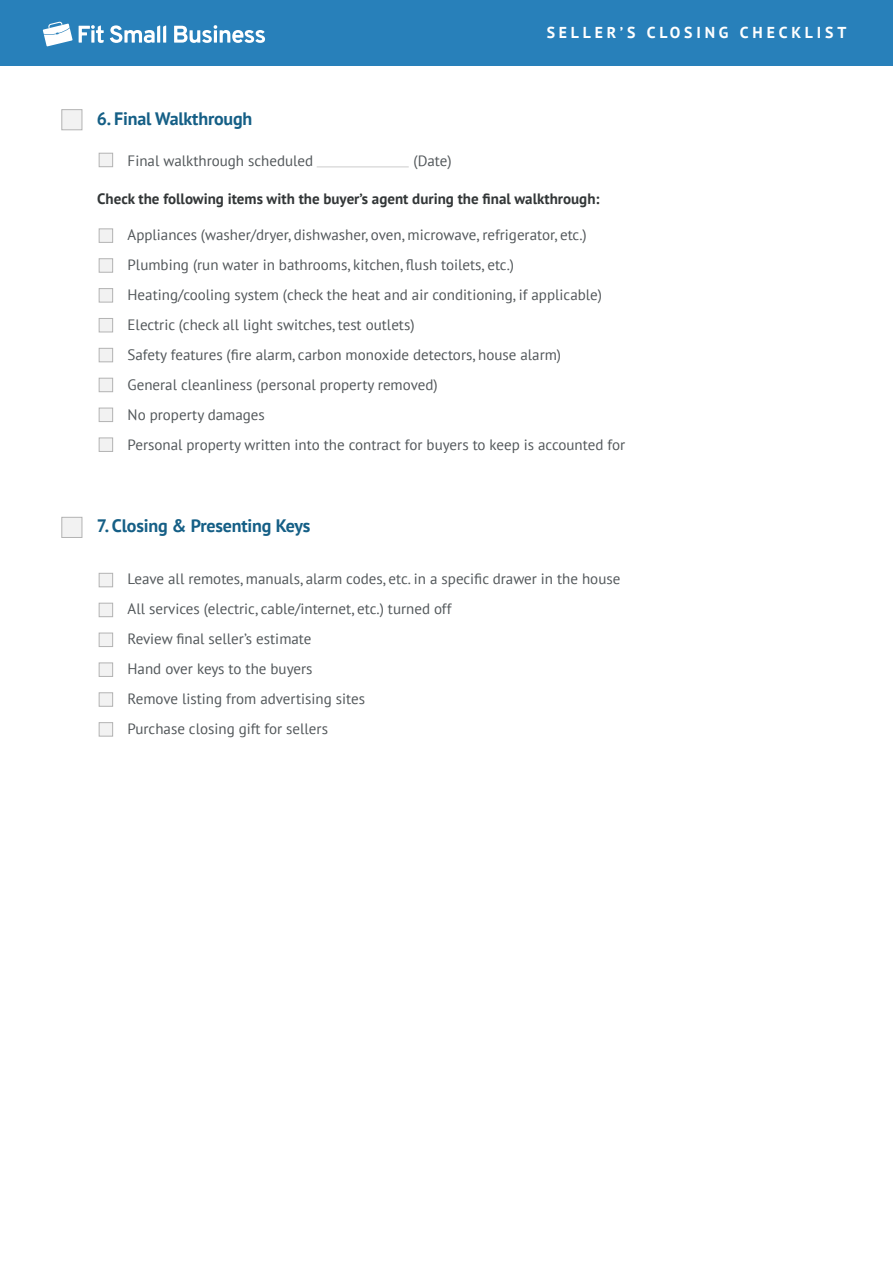
<style>
.page{position:relative;width:893px;height:1263px;background:#fff}
.page>*{position:absolute;margin:0;border:0;box-sizing:border-box;transform-origin:0 0}
.t1{font:700 18px "PT Sans";letter-spacing:-.01em;color:#155f86}
.t2{font:700 15.75px "PT Sans";letter-spacing:.24em;color:#fff}
.t3{font:15px/30px "PT Sans";color:#52575a}
.t4{font:700 15px "PT Sans";color:#323637}
</style>
<div class="page">
<div style="left:0;top:0;width:893px;height:66px;background:#2880ba"></div>
<svg style="left:43px;top:22px;width:30px;height:24px"></svg>
<svg style="left:79px;top:25px;width:25px;height:18px"></svg>
<svg style="left:110px;top:25px;width:56px;height:18px"></svg>
<svg style="left:174px;top:25px;width:91px;height:18px"></svg>
<div style="left:61px;top:109px;width:21px;height:21px;background:#f2f2f2;border:1px solid #b3b3b3"></div>
<div style="left:61px;top:517px;width:21px;height:21px;background:#f2f2f2;border:1px solid #b3b3b3"></div>
<div style="left:99px;top:153px;width:14px;height:14px;background:#f2f2f2;border:1px solid #b3b3b3"></div>
<div style="left:99px;top:229px;width:14px;height:14px;background:#f2f2f2;border:1px solid #b3b3b3"></div>
<div style="left:99px;top:258px;width:14px;height:14px;background:#f2f2f2;border:1px solid #b3b3b3"></div>
<div style="left:99px;top:288px;width:14px;height:14px;background:#f2f2f2;border:1px solid #b3b3b3"></div>
<div style="left:99px;top:318px;width:14px;height:14px;background:#f2f2f2;border:1px solid #b3b3b3"></div>
<div style="left:99px;top:348px;width:14px;height:14px;background:#f2f2f2;border:1px solid #b3b3b3"></div>
<div style="left:99px;top:378px;width:14px;height:14px;background:#f2f2f2;border:1px solid #b3b3b3"></div>
<div style="left:99px;top:408px;width:14px;height:14px;background:#f2f2f2;border:1px solid #b3b3b3"></div>
<div style="left:99px;top:438px;width:14px;height:14px;background:#f2f2f2;border:1px solid #b3b3b3"></div>
<div style="left:99px;top:573px;width:14px;height:14px;background:#f2f2f2;border:1px solid #b3b3b3"></div>
<div style="left:99px;top:603px;width:14px;height:14px;background:#f2f2f2;border:1px solid #b3b3b3"></div>
<div style="left:99px;top:633px;width:14px;height:14px;background:#f2f2f2;border:1px solid #b3b3b3"></div>
<div style="left:99px;top:663px;width:14px;height:14px;background:#f2f2f2;border:1px solid #b3b3b3"></div>
<div style="left:99px;top:692px;width:14px;height:14px;background:#f2f2f2;border:1px solid #b3b3b3"></div>
<div style="left:99px;top:722px;width:14px;height:14px;background:#f2f2f2;border:1px solid #b3b3b3"></div>
<hr style="left:317px;top:167px;width:92px;height:1px;background:#ccc">
<p class="t1" style="left:97px;top:106px;width:157px">6. Final Walkthrough</p>
<p class="t3" style="left:128px;top:146px;width:187px">Final walkthrough scheduled</p>
<p class="t3" style="left:413px;top:146px;width:40px">(Date)</p>
<p class="t2" style="left:547px;top:22px;width:301px">SELLER’S CLOSING CHECKLIST</p>
<p class="t4" style="left:97px;top:189px;width:504px">Check the following items with the buyer’s agent during the final walkthrough:</p>
<p class="t3" style="left:128px;top:219px;width:499px">Appliances (washer/dryer, dishwasher, oven, microwave, refrigerator, etc.)<br>Plumbing (run water in bathrooms, kitchen, flush toilets, etc.)<br>Heating/cooling system (check the heat and air conditioning, if applicable)<br>Electric (check all light switches, test outlets)<br>Safety features (fire alarm, carbon monoxide detectors, house alarm)<br>General cleanliness (personal property removed)<br>No property damages<br>Personal property written into the contract for buyers to keep is accounted for</p>
<p class="t1" style="left:97px;top:514px;width:215px">7. Closing &amp; Presenting Keys</p>
<p class="t3" style="left:128px;top:564px;width:494px">Leave all remotes, manuals, alarm codes, etc. in a specific drawer in the house All services (electric, cable/internet, etc.) turned off<br>Review final seller’s estimate<br>Hand over keys to the buyers<br>Remove listing from advertising sites<br>Purchase closing gift for sellers</p>
</div>
